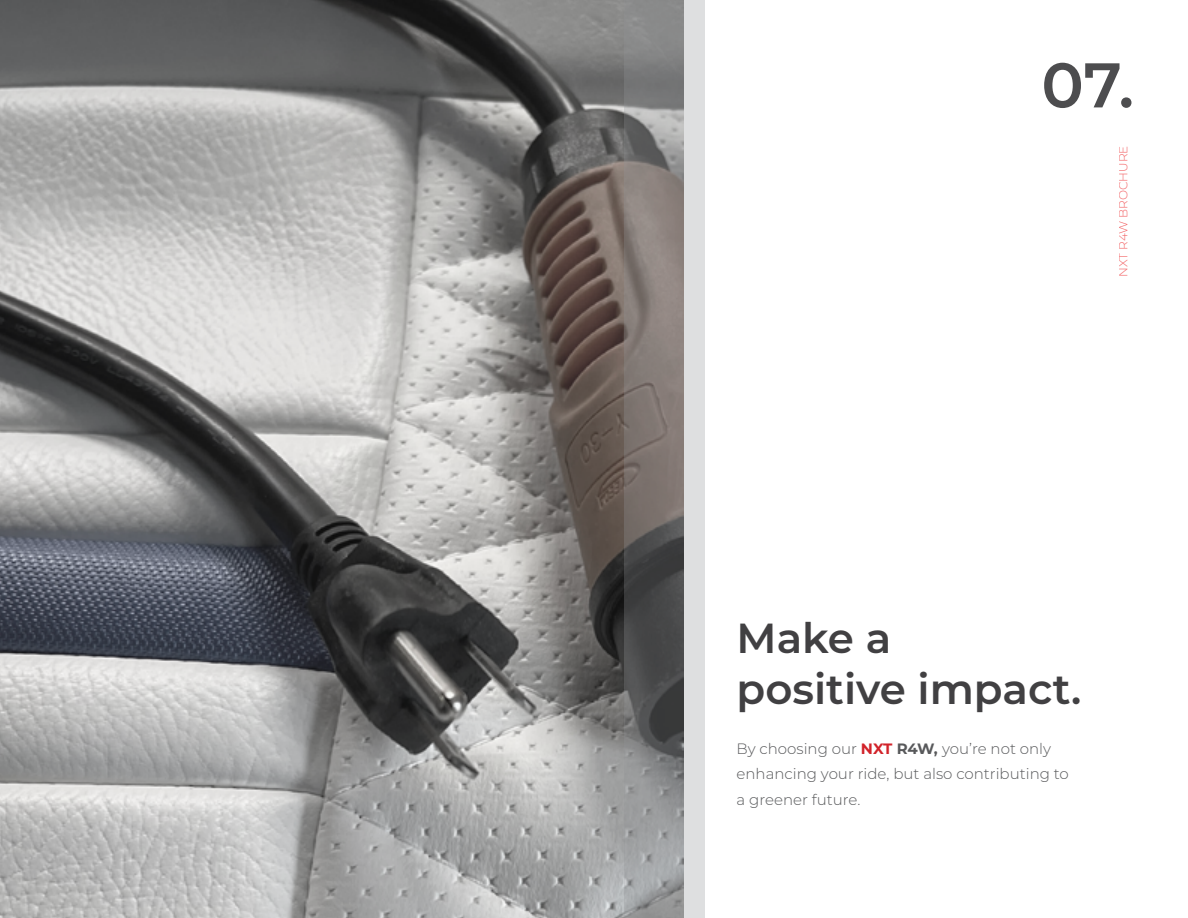
<style>
.page{position:relative;width:1188px;height:918px;background:#fff}
.page>*{position:absolute;margin:0;border:0;box-sizing:border-box;transform-origin:0 0}
.t1{font:600 63px "Montserrat";color:#4d4d4f}
.t2{font:600 42px/50.4px "Montserrat";color:#414042}
.t3{font:300 15px/25.5px "Montserrat";color:#58595b}
.t4{font:300 12px "Montserrat";color:#ed2124}
.s1{font-weight:700;color:#d2232a}
.s2{font-weight:700}
</style>
<div class="page">
<img style="left:0;top:0;width:625px;height:918px">
<svg style="left:625px;top:0;width:80px;height:918px;background:#939190"></svg>
<h1 class="t1" style="left:1041px;top:40px;width:94px">07.</h1>
<p class="t4" style="left:1115px;top:277px;width:133px;rotate:-90deg">NXT R4W BROCHURE</p>
<h2 class="t2" style="left:737px;top:611px;width:346px">Make a<br>positive impact.</h2>
<p class="t3" style="left:737px;top:735px;width:334px">By choosing our <span class="s1">NXT</span> <span class="s2">R4W,</span> you’re not only enhancing your ride, but also contributing to a greener future.</p>
</div>
